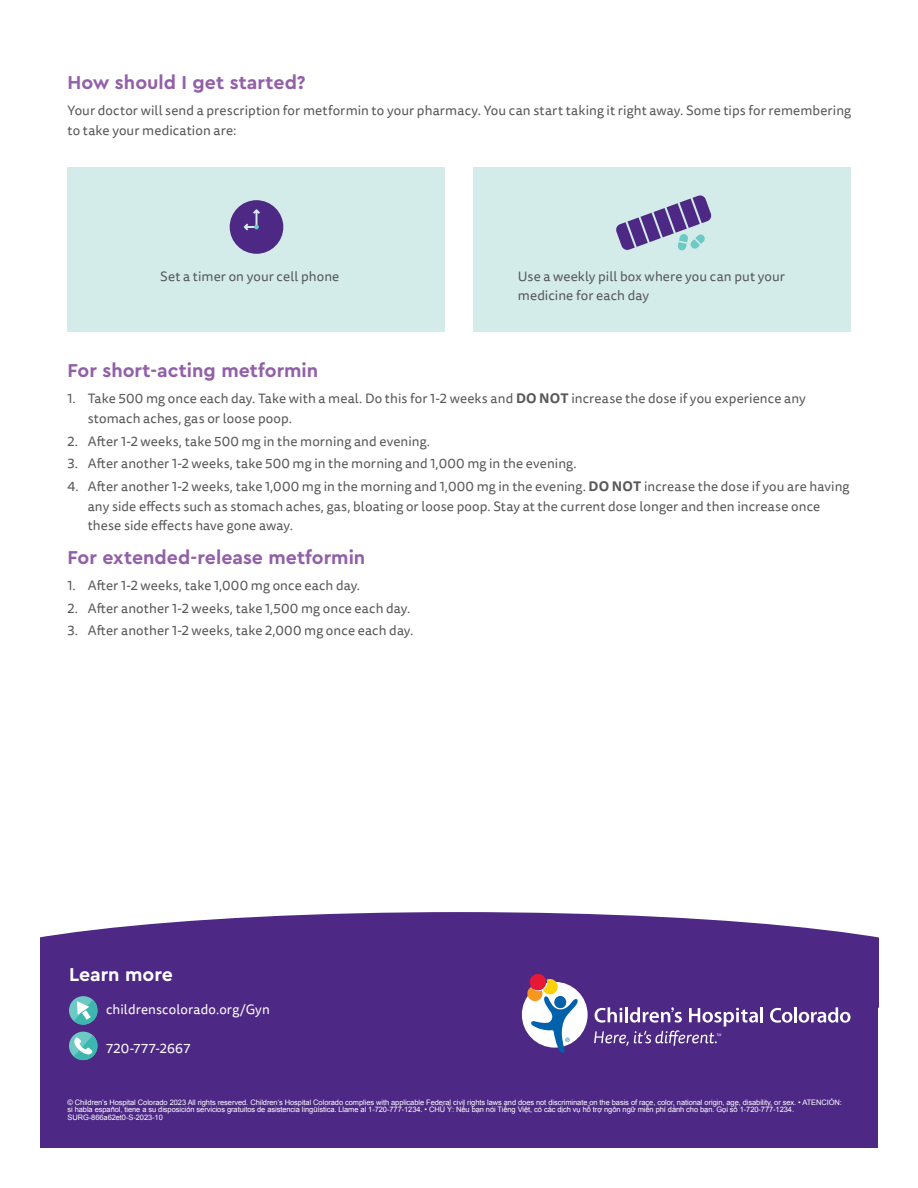
<style>
.page{position:relative;width:918px;height:1188px;background:#fff}
.page>*{position:absolute;margin:0;border:0;box-sizing:border-box;transform-origin:0 0}
.Second_Level_-_light_purple{font:700 19.5px "Cera PRO";color:#9260a8}
.Second_Level_Header_-_Brand_Yellow{font:700 19.5px "Cera PRO";color:#fff}
.Body_Copy_-_Preferred{font:13.5px/19.5px "Tisa Sans OT";letter-spacing:.005em;color:#57585a}
.Body_Copy_-_Preferred-2{font:13.5px "Tisa Sans OT";letter-spacing:.01em;color:#fff}
.Disclaimer_for_Section_1557{font:7.5px/7.5px "Arial";letter-spacing:-.01em;color:#fff}
.s1{font-weight:700}
</style>
<div class="page">
<div style="left:40px;top:983px;width:838px;height:165px;background:#4d2884"></div>
<svg style="left:40px;top:912px;width:838px;height:119px;fill:#4d2884"></svg>
<div style="left:522px;top:982px;width:66px;height:66px;background:#fff;border-radius:50%"></div>
<hr style="left:760px;top:1007px;width:3px;height:15px;background:#fff">
<svg style="left:770px;top:1008px;width:22px;height:15px"></svg>
<hr style="left:794px;top:1007px;width:3px;height:15px;background:#fff">
<svg style="left:799px;top:1007px;width:51px;height:16px"></svg>
<svg style="left:594px;top:1007px;width:164px;height:39px"></svg>
<svg style="left:527px;top:974px;width:51px;height:79px"></svg>
<svg style="left:67px;top:995px;width:32px;height:66px"></svg>
<div style="left:473px;top:167px;width:378px;height:164px;background:#d3ecea"></div>
<div style="left:68px;top:167px;width:377px;height:164px;background:#d3ecea"></div>
<div style="left:230px;top:200px;width:53px;height:54px;background:#4d2884;border-radius:50%"></div>
<svg style="left:244px;top:209px;width:16px;height:22px"></svg>
<svg style="left:615px;top:195px;width:97px;height:56px;background:#989bbf"></svg>
<p class="Second_Level_-_light_purple" style="left:68px;top:70px;width:240px">How should I get started?</p>
<p class="Body_Copy_-_Preferred" style="left:68px;top:102px;width:785px">Your doctor will send a prescription for metformin to your pharmacy. You can start taking it right away. Some tips for remembering to take your medication are:</p>
<p class="Body_Copy_-_Preferred" style="left:160px;top:267px;width:181px">Set a timer on your cell phone</p>
<p class="Body_Copy_-_Preferred" style="left:518px;top:267px;width:269px">Use a weekly pill box where you can put your medicine for each day</p>
<p class="Second_Level_-_light_purple" style="left:68px;top:358px;width:252px">For short-acting metformin</p>
<p class="Body_Copy_-_Preferred" style="left:88px;top:390px;width:720px;text-indent:-20px">1. Take 500 mg once each day. Take with a meal. Do this for 1-2 weeks and <span class="s1">DO NOT</span> increase the dose if you experience any stomach aches, gas or loose poop.</p>
<p class="Body_Copy_-_Preferred" style="left:68px;top:432px;width:364px">2. After 1-2 weeks, take 500 mg in the morning and evening.</p>
<p class="Body_Copy_-_Preferred" style="left:68px;top:455px;width:511px">3. After another 1-2 weeks, take 500 mg in the morning and 1,000 mg in the evening.</p>
<p class="Body_Copy_-_Preferred" style="left:88px;top:478px;width:763px;text-indent:-20px">4. After another 1-2 weeks, take 1,000 mg in the morning and 1,000 mg in the evening. <span class="s1">DO NOT</span> increase the dose if you are having any side effects such as stomach aches, gas, bloating or loose poop. Stay at the current dose longer and then increase once these side effects have gone away.</p>
<p class="Second_Level_-_light_purple" style="left:68px;top:544px;width:299px">For extended-release metformin</p>
<p class="Body_Copy_-_Preferred" style="left:68px;top:576px;width:294px">1. After 1-2 weeks, take 1,000 mg once each day.</p>
<p class="Body_Copy_-_Preferred" style="left:68px;top:599px;width:344px">2. After another 1-2 weeks, take 1,500 mg once each day.</p>
<p class="Body_Copy_-_Preferred" style="left:68px;top:622px;width:348px">3. After another 1-2 weeks, take 2,000 mg once each day.</p>
<p class="Second_Level_Header_-_Brand_Yellow" style="left:69px;top:961px;width:106px">Learn more</p>
<p class="Body_Copy_-_Preferred-2" style="left:106px;top:1001px;width:165px">childrenscolorado.org/Gyn</p>
<p class="Body_Copy_-_Preferred-2" style="left:106px;top:1040px;width:86px">720-777-2667</p>
<p class="Disclaimer_for_Section_1557" style="left:68px;top:1099px;width:776px">© Children’s Hospital Colorado 2023 All rights reserved. Children’s Hospital Colorado complies with applicable Federal civil rights laws and does not discriminate on the basis of race, color, national origin, age, disability, or sex. • ATENCIÓN: si habla español, tiene a su disposición servicios gratuitos de asistencia lingüística. Llame al 1-720-777-1234. • CHÚ Ý: Nếu bạn nói Tiếng Việt, có các dịch vụ hỗ trợ ngôn ngữ miễn phí dành cho bạn. Gọi số 1-720-777-1234.<br>SURG-866a62et0-S-2023-10</p>
</div>
